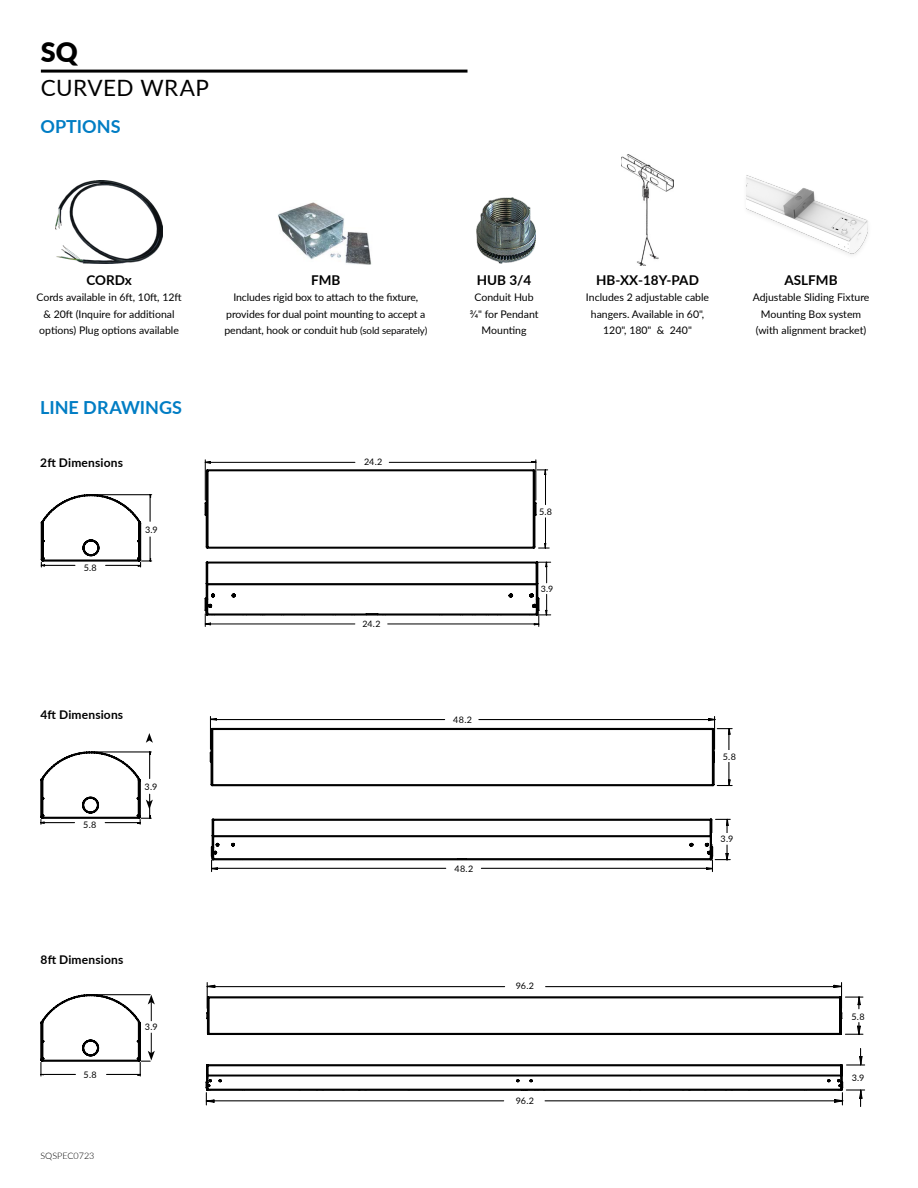
<style>
.page{position:relative;width:918px;height:1188px;background:#fff}
.page>*{position:absolute;margin:0;border:0;box-sizing:border-box;transform-origin:0 0}
.t1{font:900 27px "Lato";color:#000}
.t2{font:22.5px "Lato";letter-spacing:.02em;color:#000}
.t3{font:700 18px "Lato";color:#007dc4}
.t4{font:700 13.5px "Lato";color:#000}
.t5{font:700 12px "Lato";letter-spacing:.015em;color:#000}
.t6{font:10.5px/16.5px "Lato";color:#000;text-align:center}
.t7{font:9px "Lato";letter-spacing:-.005em;color:#000}
.t8{font:300 9px "Lato";color:#000}
.t9{font:8.85px "Lato";color:#000}
.s1{font-size:9.75px}
</style>
<div class="page">
<img style="left:622px;top:155px;width:51px;height:111px">
<img style="left:278px;top:202px;width:94px;height:62px">
<img style="left:55px;top:180px;width:108px;height:84px">
<img style="left:476px;top:198px;width:60px;height:65px">
<svg style="left:40px;top:994px;width:115px;height:82px"></svg>
<hr style="left:207px;top:1089px;width:634px;height:2px;background:#000">
<hr style="left:207px;top:1075px;width:635px;height:1px;background:#000">
<hr style="left:207px;top:1064px;width:634px;height:2px;background:#000">
<svg style="left:516px;top:1079px;width:4px;height:3px"></svg>
<svg style="left:205px;top:1064px;width:17px;height:41px"></svg>
<svg style="left:827px;top:1048px;width:38px;height:59px"></svg>
<hr style="left:206px;top:1100px;width:298px;height:1px;background:#000">
<hr style="left:545px;top:1100px;width:297px;height:1px;background:#000">
<svg style="left:206px;top:982px;width:657px;height:53px"></svg>
<hr style="left:41px;top:70px;width:427px;height:3px;background:#000">
<svg style="left:204px;top:561px;width:348px;height:66px"></svg>
<hr style="left:388px;top:623px;width:151px;height:1px;background:#000">
<hr style="left:205px;top:623px;width:150px;height:1px;background:#000">
<svg style="left:204px;top:460px;width:346px;height:89px"></svg>
<hr style="left:389px;top:462px;width:147px;height:1px;background:#000">
<hr style="left:205px;top:462px;width:150px;height:1px;background:#000">
<hr style="left:535px;top:460px;width:1px;height:40px;background:#000">
<hr style="left:205px;top:460px;width:1px;height:40px;background:#000">
<svg style="left:40px;top:494px;width:113px;height:73px"></svg>
<hr style="left:106px;top:565px;width:35px;height:1px;background:#000">
<hr style="left:41px;top:565px;width:34px;height:1px;background:#000">
<hr style="left:211px;top:729px;width:2px;height:56px;background:#000">
<hr style="left:212px;top:784px;width:501px;height:2px;background:#000">
<hr style="left:212px;top:728px;width:501px;height:2px;background:#000">
<svg style="left:707px;top:717px;width:26px;height:70px"></svg>
<svg style="left:209px;top:717px;width:9px;height:4px"></svg>
<hr style="left:210px;top:716px;width:1px;height:33px;background:#000">
<hr style="left:714px;top:716px;width:1px;height:33px;background:#000">
<hr style="left:210px;top:719px;width:235px;height:1px;background:#000">
<hr style="left:479px;top:719px;width:236px;height:1px;background:#000">
<svg style="left:210px;top:818px;width:520px;height:54px"></svg>
<div style="left:713px;top:833px;width:28px;height:11px;background:#fff"></div>
<div style="left:716px;top:750px;width:27px;height:12px;background:#fff"></div>
<svg style="left:146px;top:733px;width:7px;height:10px"></svg>
<svg style="left:40px;top:751px;width:113px;height:73px"></svg>
<img style="left:747px;top:175px;width:121px;height:80px">
<h1 class="t1" style="left:41px;top:32px;width:39px">SQ</h1>
<h2 class="t2" style="left:41px;top:71px;width:170px">CURVED WRAP</h2>
<h3 class="t3" style="left:40px;top:113px;width:82px">OPTIONS</h3>
<p class="t4" style="left:86px;top:270px;width:47px">CORDx</p>
<p class="t6" style="left:36px;top:289px;width:147px">Cords available in 6ft, 10ft, 12ft &amp; 20ft (Inquire for additional options) Plug options available</p>
<h3 class="t3" style="left:40px;top:394px;width:143px">LINE DRAWINGS</h3>
<p class="t5" style="left:40px;top:454px;width:84px">2ft Dimensions</p>
<p class="t7" style="left:84px;top:561px;width:15px">5.8</p>
<p class="t7" style="left:145px;top:523px;width:14px">3.9</p>
<p class="t5" style="left:40px;top:706px;width:84px">4ft Dimensions</p>
<p class="t7" style="left:83px;top:819px;width:15px">5.8</p>
<p class="t7" style="left:145px;top:780px;width:14px">3.9</p>
<p class="t5" style="left:40px;top:950px;width:84px">8ft Dimensions</p>
<p class="t7" style="left:84px;top:1068px;width:15px">5.8</p>
<p class="t7" style="left:145px;top:1020px;width:14px">3.9</p>
<p class="t8" style="left:40px;top:1149px;width:55px">SQSPEC0723</p>
<p class="t4" style="left:311px;top:270px;width:31px">FMB</p>
<p class="t6" style="left:224px;top:289px;width:204px">Includes rigid box to attach to the fixture, provides for dual point mounting to accept a pendant, hook or conduit hub <span class="s1">(sold separately)</span></p>
<p class="t4" style="left:477px;top:270px;width:56px">HUB 3/4</p>
<p class="t6" style="left:470px;top:289px;width:70px">Conduit Hub<br>3/4" for Pendant<br>Mounting</p>
<p class="t4" style="left:596px;top:270px;width:104px">HB-XX-18Y-PAD</p>
<p class="t6" style="left:586px;top:289px;width:125px">Includes 2 adjustable cable hangers. Available in 60",<br>120", 180" &amp; 240"</p>
<p class="t4" style="left:785px;top:270px;width:55px">ASLFMB</p>
<p class="t6" style="left:753px;top:289px;width:118px">Adjustable Sliding Fixture<br>Mounting Box system (with alignment bracket)</p>
<p class="t7" style="left:364px;top:456px;width:20px">24.2</p>
<p class="t9" style="left:363px;top:618px;width:19px">24.2</p>
<p class="t7" style="left:453px;top:713px;width:20px">48.2</p>
<p class="t7" style="left:539px;top:505px;width:15px">5.8</p>
<p class="t9" style="left:541px;top:582px;width:14px">3.9</p>
<p class="t7" style="left:455px;top:862px;width:20px">48.2</p>
<p class="t7" style="left:516px;top:979px;width:20px">96.2</p>
<p class="t7" style="left:516px;top:1094px;width:20px">96.2</p>
<p class="t7" style="left:723px;top:750px;width:15px">5.8</p>
<p class="t7" style="left:721px;top:833px;width:14px">3.9</p>
<p class="t7" style="left:852px;top:1010px;width:15px">5.8</p>
<p class="t7" style="left:852px;top:1072px;width:14px">3.9</p>
</div>
